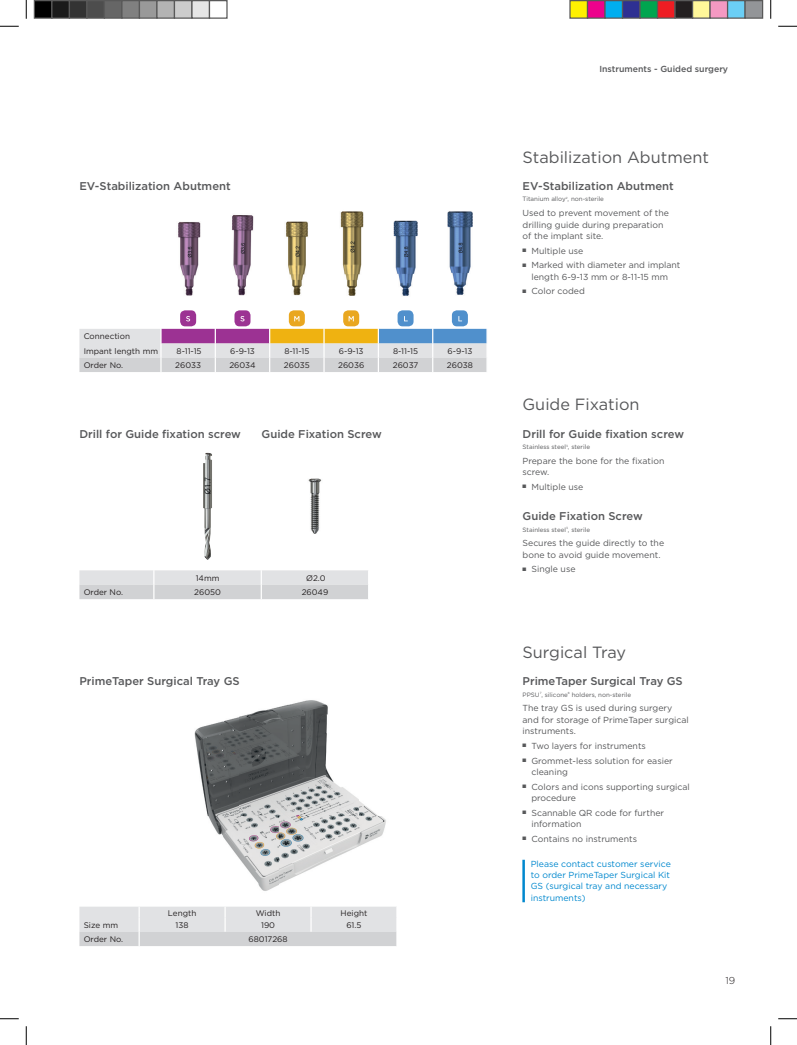
<style>
.page{position:relative;width:797px;height:1045px;background:#fff}
.page>*{position:absolute;margin:0;border:0;box-sizing:border-box;transform-origin:0 0}
.t1{font:16.25px "Gotham";color:#57585a}
.t2{font:500 11.25px "Gotham";color:#57585a}
.t3{font:300 10px "Gotham";color:#231f20}
.t4{font:8.75px/11.2px "Gotham";color:#57585a}
.t5{font:8.75px/11.2px "Gotham";color:#0088ce}
.t6{font:500 8.75px "Gotham";color:#57585a}
.t7{font:8.12px/14.4px "Gotham";color:#231f20}
.t8{font:6.25px "Gotham";color:#57585a}
</style>
<div class="page">
<img style="left:178px;top:222px;width:23px;height:74px">
<img style="left:232px;top:215px;width:22px;height:81px">
<img style="left:286px;top:221px;width:22px;height:75px">
<img style="left:340px;top:211px;width:24px;height:85px">
<img style="left:393px;top:220px;width:25px;height:76px">
<img style="left:447px;top:211px;width:26px;height:84px">
<svg style="left:79px;top:310px;width:408px;height:62px"></svg>
<svg style="left:79px;top:570px;width:289px;height:29px;background:#dadbdc"></svg>
<img style="left:203px;top:453px;width:9px;height:107px">
<img style="left:308px;top:478px;width:14px;height:56px">
<hr style="left:522px;top:859px;width:3px;height:43px;background:#0088ce">
<svg style="left:79px;top:906px;width:318px;height:40px;background:#dcdddf"></svg>
<img style="left:194px;top:700px;width:192px;height:191px">
<svg style="left:0;top:25px;width:19px;height:2px"></svg>
<svg style="left:778px;top:25px;width:19px;height:2px"></svg>
<svg style="left:0;top:1018px;width:19px;height:1px"></svg>
<svg style="left:778px;top:1018px;width:19px;height:1px"></svg>
<svg style="left:25px;top:0;width:2px;height:19px"></svg>
<svg style="left:25px;top:1026px;width:2px;height:19px"></svg>
<svg style="left:770px;top:0;width:1px;height:19px"></svg>
<svg style="left:770px;top:1026px;width:1px;height:19px"></svg>
<div style="left:34px;top:1px;width:18px;height:17px;background:#000"></div>
<div style="left:34px;top:0;width:18px;height:19px;border:1px solid #595959"></div>
<div style="left:52px;top:1px;width:17px;height:17px;background:#1a1a1a"></div>
<div style="left:51px;top:0;width:19px;height:19px;border:1px solid #595959"></div>
<div style="left:69px;top:1px;width:18px;height:17px;background:#333"></div>
<div style="left:69px;top:0;width:19px;height:19px;border:1px solid #595959"></div>
<div style="left:87px;top:1px;width:17px;height:17px;background:#4d4d4d"></div>
<div style="left:86px;top:0;width:19px;height:19px;border:1px solid #595959"></div>
<div style="left:104px;top:1px;width:18px;height:17px;background:#666"></div>
<div style="left:104px;top:0;width:18px;height:19px;border:1px solid #595959"></div>
<div style="left:122px;top:1px;width:17px;height:17px;background:#808080"></div>
<div style="left:121px;top:0;width:19px;height:19px;border:1px solid #595959"></div>
<div style="left:139px;top:1px;width:18px;height:17px;background:#999"></div>
<div style="left:139px;top:0;width:19px;height:19px;border:1px solid #595959"></div>
<div style="left:157px;top:1px;width:17px;height:17px;background:#b3b3b3"></div>
<div style="left:156px;top:0;width:19px;height:19px;border:1px solid #595959"></div>
<div style="left:174px;top:1px;width:18px;height:17px;background:#ccc"></div>
<div style="left:174px;top:0;width:18px;height:19px;border:1px solid #595959"></div>
<div style="left:192px;top:1px;width:17px;height:17px;background:#e6e6e6"></div>
<div style="left:191px;top:0;width:19px;height:19px;border:1px solid #595959"></div>
<div style="left:209px;top:0;width:19px;height:19px;border:1px solid #595959"></div>
<div style="left:570px;top:1px;width:17px;height:17px;background:#fff101"></div>
<div style="left:569px;top:0;width:19px;height:19px;border:1px solid #595959"></div>
<div style="left:587px;top:1px;width:18px;height:17px;background:#ed028c"></div>
<div style="left:587px;top:0;width:18px;height:19px;border:1px solid #595959"></div>
<div style="left:605px;top:1px;width:17px;height:17px;background:#00aeef"></div>
<div style="left:604px;top:0;width:19px;height:19px;border:1px solid #595959"></div>
<div style="left:622px;top:1px;width:18px;height:17px;background:#2e3092"></div>
<div style="left:622px;top:0;width:18px;height:19px;border:1px solid #595959"></div>
<div style="left:640px;top:1px;width:17px;height:17px;background:#00a54f"></div>
<div style="left:639px;top:0;width:19px;height:19px;border:1px solid #595959"></div>
<div style="left:657px;top:1px;width:18px;height:17px;background:#ee1d23"></div>
<div style="left:657px;top:0;width:18px;height:19px;border:1px solid #595959"></div>
<div style="left:675px;top:1px;width:17px;height:17px;background:#231f20"></div>
<div style="left:674px;top:0;width:19px;height:19px;border:1px solid #595959"></div>
<div style="left:692px;top:1px;width:18px;height:17px;background:#fff79a"></div>
<div style="left:692px;top:0;width:18px;height:19px;border:1px solid #595959"></div>
<div style="left:710px;top:1px;width:17px;height:17px;background:#f499c2"></div>
<div style="left:709px;top:0;width:19px;height:19px;border:1px solid #595959"></div>
<div style="left:727px;top:1px;width:18px;height:17px;background:#6bcff6"></div>
<div style="left:727px;top:0;width:18px;height:19px;border:1px solid #595959"></div>
<div style="left:745px;top:1px;width:17px;height:17px;background:#939598"></div>
<div style="left:744px;top:0;width:19px;height:19px;border:1px solid #595959"></div>
<p class="t6" style="left:599px;top:63px;width:130px">Instruments - Guided surgery</p>
<h1 class="t1" style="left:522px;top:147px;width:188px">Stabilization Abutment</h1>
<p class="t2" style="left:79px;top:179px;width:153px">EV-Stabilization Abutment</p>
<p class="t2" style="left:522px;top:179px;width:153px">EV-Stabilization Abutment</p>
<p class="t8" style="left:522px;top:195px;width:83px">Titanium alloy<sup>2</sup>, non-sterile</p>
<p class="t4" style="left:522px;top:207px;width:148px">Used to prevent movement of the drilling guide during preparation of the implant site.</p>
<p class="t4" style="left:522px;top:245px;width:62px">■ Multiple use</p>
<p class="t4" style="left:522px;top:259px;width:159px;text-align:center">■ Marked with diameter and implant length 6-9-13 mm or 8-11-15 mm</p>
<p class="t4" style="left:522px;top:285px;width:64px">■ Color coded</p>
<p class="t7" style="left:84px;top:329px;width:76px">Connection<br>Impant length mm</p>
<p class="t7" style="left:177px;top:343px;width:26px">8-11-15</p>
<p class="t7" style="left:230px;top:343px;width:26px">6-9-13</p>
<p class="t7" style="left:284px;top:343px;width:26px">8-11-15</p>
<p class="t7" style="left:339px;top:343px;width:26px">6-9-13</p>
<p class="t7" style="left:393px;top:343px;width:26px">8-11-15</p>
<p class="t7" style="left:447px;top:343px;width:26px">6-9-13</p>
<p class="t7" style="left:84px;top:358px;width:41px">Order No.</p>
<p class="t7" style="left:175px;top:358px;width:27px">26033</p>
<p class="t7" style="left:229px;top:358px;width:28px">26034</p>
<p class="t7" style="left:284px;top:358px;width:27px">26035</p>
<p class="t7" style="left:338px;top:358px;width:28px">26036</p>
<p class="t7" style="left:393px;top:358px;width:27px">26037</p>
<p class="t7" style="left:447px;top:358px;width:27px">26038</p>
<p class="t2" style="left:79px;top:426px;width:163px">Drill for Guide fixation screw</p>
<p class="t2" style="left:261px;top:426px;width:122px">Guide Fixation Screw</p>
<p class="t7" style="left:196px;top:570px;width:25px">14mm</p>
<p class="t7" style="left:306px;top:570px;width:21px">Ø2.0</p>
<p class="t7" style="left:84px;top:585px;width:41px">Order No.</p>
<p class="t7" style="left:194px;top:585px;width:28px">26050</p>
<p class="t7" style="left:302px;top:585px;width:28px">26049</p>
<p class="t2" style="left:79px;top:674px;width:162px">PrimeTaper Surgical Tray GS</p>
<p class="t7" style="left:168px;top:906px;width:30px">Length</p>
<p class="t7" style="left:256px;top:906px;width:26px">Width</p>
<p class="t7" style="left:340px;top:906px;width:28px">Height</p>
<p class="t7" style="left:84px;top:917px;width:36px">Size mm</p>
<p class="t7" style="left:176px;top:917px;width:15px">138</p>
<p class="t7" style="left:261px;top:917px;width:15px">190</p>
<p class="t7" style="left:346px;top:917px;width:16px">61.5</p>
<p class="t7" style="left:84px;top:932px;width:41px">Order No.</p>
<p class="t7" style="left:248px;top:932px;width:41px">68017268</p>
<h1 class="t1" style="left:522px;top:394px;width:118px">Guide Fixation</h1>
<p class="t2" style="left:522px;top:426px;width:163px">Drill for Guide fixation screw</p>
<p class="t8" style="left:522px;top:443px;width:69px">Stainless steel<sup>3</sup>, sterile</p>
<p class="t4" style="left:522px;top:455px;width:143px">Prepare the bone for the fixation screw.</p>
<p class="t4" style="left:522px;top:481px;width:62px">■ Multiple use</p>
<p class="t2" style="left:522px;top:509px;width:122px">Guide Fixation Screw</p>
<p class="t8" style="left:522px;top:525px;width:69px">Stainless steel<sup>3</sup>, sterile</p>
<p class="t4" style="left:522px;top:537px;width:143px">Secures the guide directly to the bone to avoid guide movement.</p>
<p class="t4" style="left:522px;top:563px;width:54px">■ Single use</p>
<h1 class="t1" style="left:522px;top:642px;width:105px">Surgical Tray</h1>
<p class="t2" style="left:522px;top:674px;width:162px">PrimeTaper Surgical Tray GS</p>
<p class="t8" style="left:522px;top:690px;width:110px">PPSU<sup>7</sup>, silicone<sup>8</sup> holders, non-sterile</p>
<p class="t4" style="left:522px;top:702px;width:168px">The tray GS is used during surgery and for storage of PrimeTaper surgical instruments.</p>
<p class="t4" style="left:522px;top:740px;width:125px">■ Two layers for instruments</p>
<p class="t4" style="left:531px;top:754px;width:143px;text-indent:-9px">■ Grommet-less solution for easier cleaning</p>
<p class="t4" style="left:531px;top:780px;width:160px;text-indent:-9px">■ Colors and icons supporting surgical procedure</p>
<p class="t4" style="left:531px;top:806px;width:134px;text-indent:-9px">■ Scannable QR code for further information</p>
<p class="t4" style="left:522px;top:833px;width:116px">■ Contains no instruments</p>
<p class="t5" style="left:530px;top:858px;width:142px">Please contact customer service to order PrimeTaper Surgical Kit<br>GS (surgical tray and necessary instruments)</p>
<p class="t3" style="left:725px;top:974px;width:11px">19</p>
</div>
